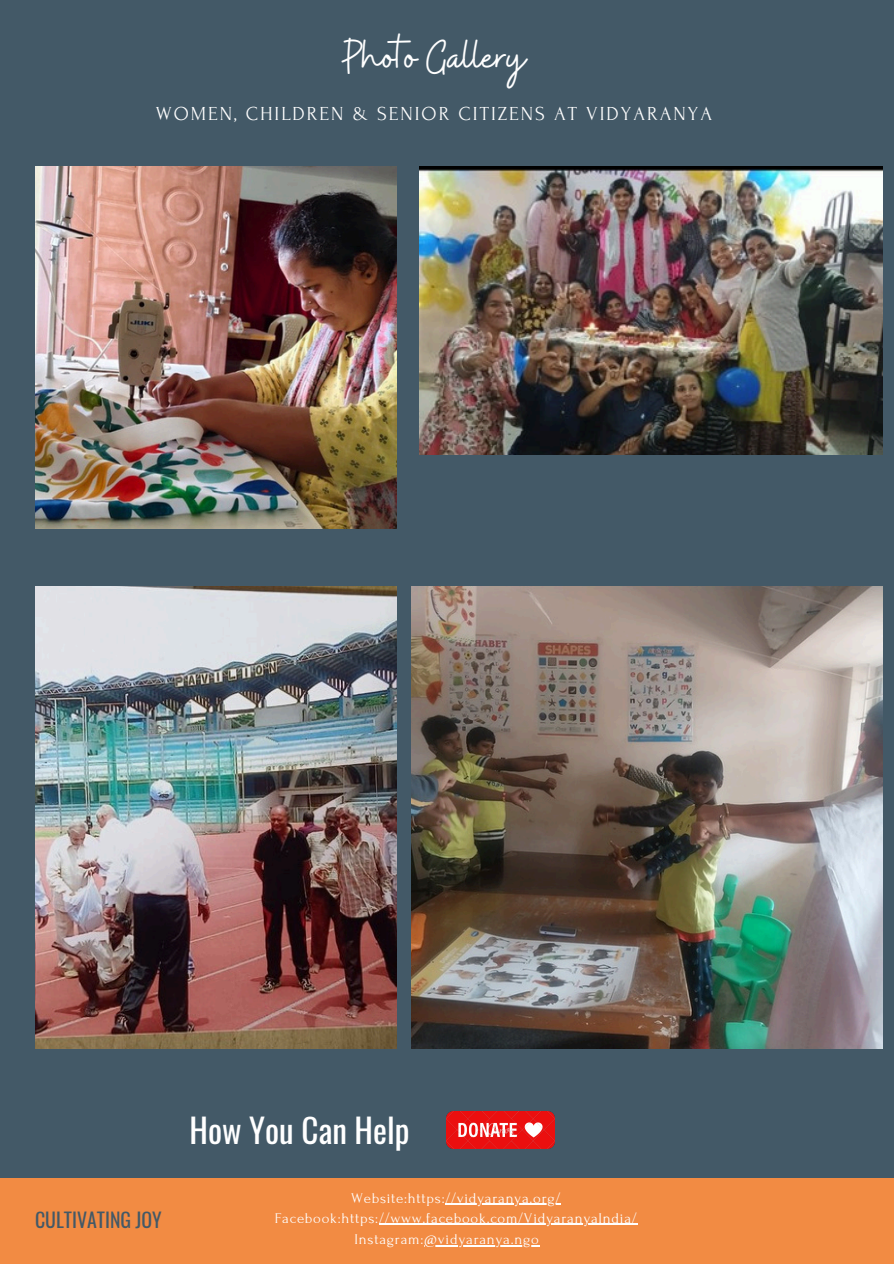
<style>
.page{position:relative;width:894px;height:1264px;background:#fff}
.page>*{position:absolute;margin:0;border:0;box-sizing:border-box;transform-origin:0 0}
.t1{font:48px "Buffalo";color:#fff}
.t2{font:33.15px "Oswald";color:#fff}
.t3{font:19.8px "Forum";letter-spacing:.1em;color:#fff}
.t4{font:19.8px "Oswald";color:#435967}
.t5{font:14.85px "Forum";letter-spacing:.05em;color:#fff}
</style>
<div class="page">
<div style="left:0;top:0;width:893px;height:1263px;background:#435967"></div>
<img style="left:35px;top:166px;width:361px;height:362px">
<img style="left:35px;top:586px;width:361px;height:462px">
<img style="left:419px;top:166px;width:463px;height:288px">
<div style="left:0;top:1177px;width:893px;height:86px;background:#f28b43"></div>
<img style="left:446px;top:1111px;width:108px;height:37px">
<img style="left:411px;top:586px;width:471px;height:462px">
<hr style="left:445px;top:1203px;width:116px;height:1px;background:#fff">
<hr style="left:424px;top:1245px;width:115px;height:1px;background:#fff">
<hr style="left:379px;top:1223px;width:258px;height:1px;background:#fff">
<p class="t1" style="left:342px;top:26px;width:185px">Photo Gallery</p>
<h1 class="t3" style="left:156px;top:103px;width:557px">WOMEN, CHILDREN &amp; SENIOR CITIZENS AT VIDYARANYA</h1>
<p class="t4" style="left:35px;top:1204px;width:128px">CULTIVATING JOY</p>
<p class="t2" style="left:189px;top:1104px;width:221px">How You Can Help</p>
<h3 class="t5" style="left:351px;top:1189px;width:211px">Website:https://vidyaranya.org/</h3>
<p class="t5" style="left:354px;top:1231px;width:186px">Instagram:@vidyaranya.ngo</p>
<p class="t5" style="left:275px;top:1209px;width:363px">Facebook:https://www.facebook.com/VidyaranyaIndia/</p>
</div>
